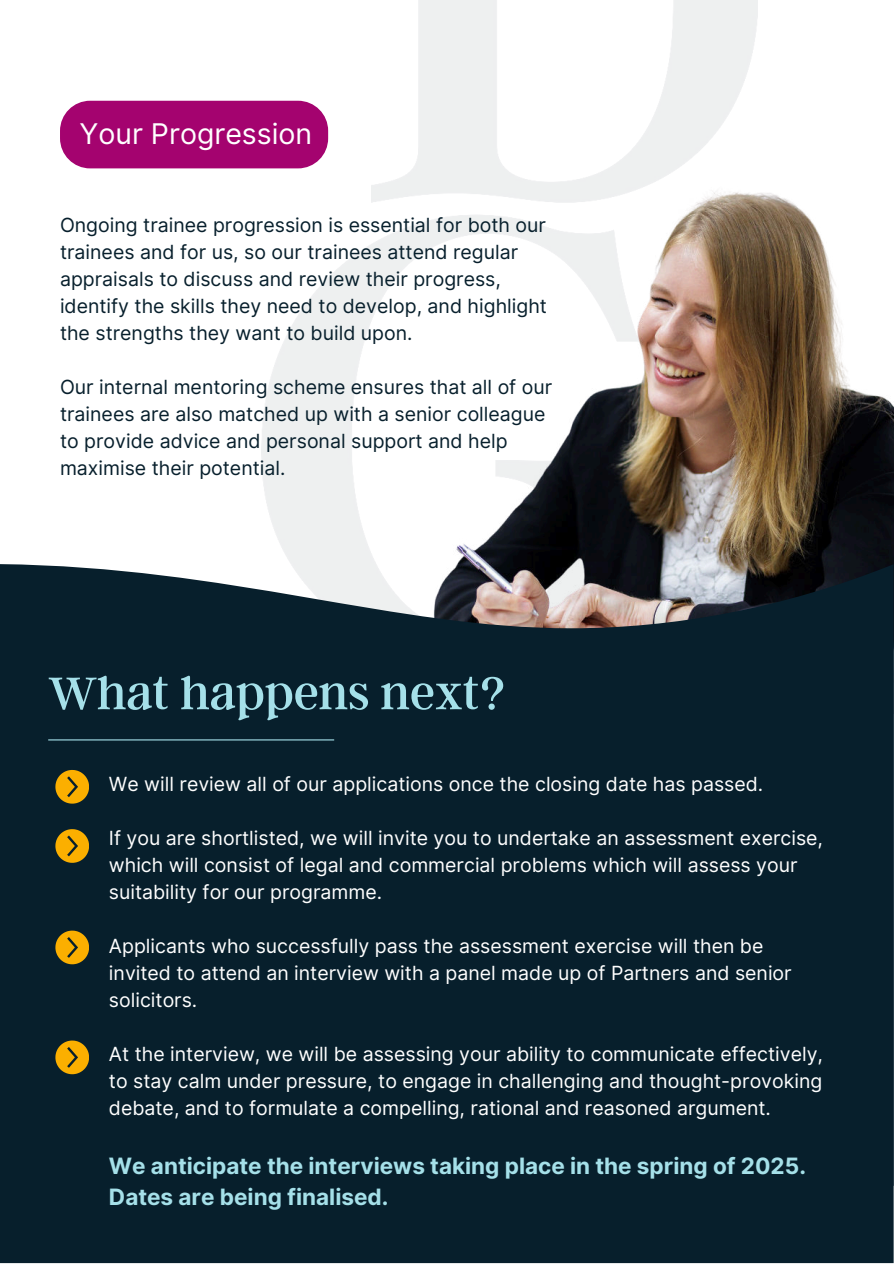
<style>
.page{position:relative;width:894px;height:1264px;background:#fff}
.page>*{position:absolute;margin:0;border:0;box-sizing:border-box;transform-origin:0 0}
.t1{font:51px "Argent CF";color:#a5e0e9}
.t2{font:28.5px "Inter";color:#fff}
.t3{font:700 22.5px/31.5px "Inter";color:#a5e0e9}
.t4{font:19.5px/27px "Inter";color:#fff}
.t5{font:19.5px/27px "Inter";color:#071f2c}
</style>
<div class="page">
<div style="left:60px;top:101px;width:268px;height:67px;background:#a4036f;border-radius:30px"></div>
<img style="left:262px;top:0;width:495px;height:564px">
<img style="left:431px;top:151px;width:462px;height:413px">
<svg style="left:0;top:564px;width:893px;height:77px;background:#4d575e"></svg>
<div style="left:0;top:641px;width:893px;height:621px;background:#071f2c"></div>
<hr style="left:48px;top:739px;width:286px;height:1px;background:#a5e0e9">
<svg style="left:55px;top:770px;width:34px;height:33px"></svg>
<svg style="left:55px;top:829px;width:34px;height:33px"></svg>
<svg style="left:55px;top:930px;width:34px;height:34px"></svg>
<svg style="left:55px;top:1040px;width:34px;height:33px"></svg>
<h2 class="t2" style="left:79px;top:113px;width:234px">Your Progression</h2>
<p class="t5" style="left:60px;top:211px;width:488px">Ongoing trainee progression is essential for both our trainees and for us, so our trainees attend regular appraisals to discuss and review their progress, identify the skills they need to develop, and highlight the strengths they want to build upon.</p>
<p class="t5" style="left:60px;top:373px;width:493px">Our internal mentoring scheme ensures that all of our trainees are also matched up with a senior colleague to provide advice and personal support and help maximise their potential.</p>
<h1 class="t1" style="left:48px;top:663px;width:459px">What happens next?</h1>
<p class="t4" style="left:109px;top:770px;width:655px">We will review all of our applications once the closing date has passed.</p>
<p class="t4" style="left:109px;top:824px;width:715px">If you are shortlisted, we will invite you to undertake an assessment exercise, which will consist of legal and commercial problems which will assess your suitability for our programme.</p>
<p class="t4" style="left:109px;top:932px;width:684px">Applicants who successfully pass the assessment exercise will then be invited to attend an interview with a panel made up of Partners and senior solicitors.</p>
<p class="t4" style="left:109px;top:1040px;width:715px;text-align:justify">At the interview, we will be assessing your ability to communicate effectively, to stay calm under pressure, to engage in challenging and thought-provoking debate, and to formulate a compelling, rational and reasoned argument.</p>
<p class="t3" style="left:109px;top:1150px;width:698px">We anticipate the interviews taking place in the spring of 2025.<br>Dates are being finalised.</p>
</div>
